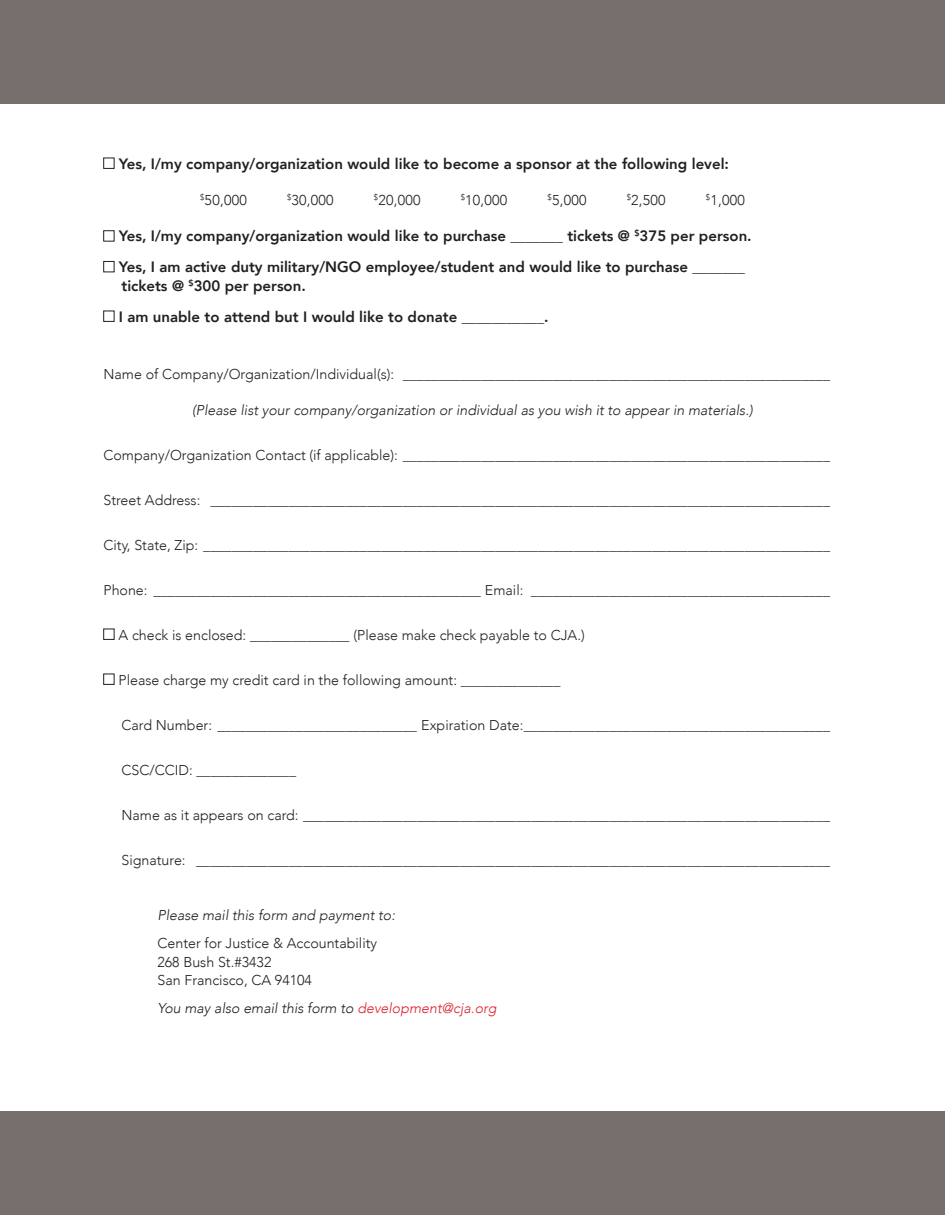
<style>
.page{position:relative;width:945px;height:1215px;background:#fff}
.page>*{position:absolute;margin:0;border:0;box-sizing:border-box;transform-origin:0 0}
.Heading_3{font:800 15px/18.8px "Avenir";color:#231f20}
.form{font:300 14.25px "Avenir";color:#231f20}
.body{font:300 14.25px/18.8px "Avenir";color:#231f20}
.form-2{font:italic 300 14.25px "Avenir";color:#231f20}
.body-2{font:italic 300 14.25px "Avenir";color:#231f20}
.s1{font-weight:300}
.s2{color:#e0202c}
</style>
<div class="page">
<div style="left:0;top:0;width:945px;height:104px;background:#766f6e"></div>
<div style="left:0;top:1112px;width:945px;height:103px;background:#766f6e"></div>
<div style="left:104px;top:158px;width:10px;height:11px;border:1px solid #231f20"></div>
<div style="left:104px;top:261px;width:10px;height:11px;border:1px solid #231f20"></div>
<div style="left:104px;top:311px;width:10px;height:11px;border:1px solid #231f20"></div>
<div style="left:104px;top:629px;width:10px;height:11px;border:1px solid #231f20"></div>
<div style="left:104px;top:674px;width:10px;height:11px;border:1px solid #231f20"></div>
<p class="Heading_3" style="left:119px;top:154px;width:612px">Yes, I/my company/organization would like to become a sponsor at the following level:</p>
<p class="body" style="left:200px;top:190px;width:48px"><sup>$</sup>50,000</p>
<p class="body" style="left:287px;top:190px;width:48px"><sup>$</sup>30,000</p>
<p class="body" style="left:374px;top:190px;width:48px"><sup>$</sup>20,000</p>
<p class="body" style="left:461px;top:190px;width:48px"><sup>$</sup>10,000</p>
<p class="body" style="left:548px;top:190px;width:40px"><sup>$</sup>5,000</p>
<p class="body" style="left:627px;top:190px;width:40px"><sup>$</sup>2,500</p>
<p class="body" style="left:706px;top:190px;width:40px"><sup>$</sup>1,000</p>
<p class="Heading_3" style="left:119px;top:227px;width:634px">Yes, I/my company/organization would like to purchase <span class="s1">_______</span> tickets @ <sup>$</sup>375 per person.</p>
<p class="Heading_3" style="left:119px;top:258px;width:628px">Yes, I am active duty military/NGO employee/student and would like to purchase <span class="s1">_______ </span>tickets @ <sup>$</sup>300 per person.</p>
<p class="Heading_3" style="left:119px;top:307px;width:431px">I am unable to attend but I would like to donate <span class="s1">___________</span>.</p>
<p class="form" style="left:104px;top:365px;width:728px">Name of Company/Organization/Individual(s): ____________________________________________________________</p>
<p class="form-2" style="left:192px;top:401px;width:562px">(Please list your company/organization or individual as you wish it to appear in materials.)</p>
<p class="form" style="left:104px;top:446px;width:728px">Company/Organization Contact (if applicable): ____________________________________________________________</p>
<p class="form" style="left:104px;top:491px;width:728px">Street Address: _______________________________________________________________________________________</p>
<p class="form" style="left:104px;top:536px;width:728px">City, State, Zip: ________________________________________________________________________________________</p>
<p class="form" style="left:104px;top:581px;width:728px">Phone: ______________________________________________ Email: __________________________________________</p>
<p class="form" style="left:119px;top:626px;width:468px">A check is enclosed: ______________ (Please make check payable to CJA.)</p>
<p class="form" style="left:119px;top:671px;width:443px">Please charge my credit card in the following amount: ______________</p>
<p class="form" style="left:122px;top:716px;width:710px">Card Number: ____________________________ Expiration Date:___________________________________________</p>
<p class="form" style="left:122px;top:761px;width:176px">CSC/CCID: ______________</p>
<p class="form" style="left:122px;top:806px;width:710px">Name as it appears on card: __________________________________________________________________________</p>
<p class="form" style="left:122px;top:851px;width:710px">Signature: _________________________________________________________________________________________</p>
<p class="body-2" style="left:157px;top:907px;width:239px">Please mail this form and payment to:</p>
<p class="body" style="left:157px;top:934px;width:221px">Center for Justice &amp; Accountability<br>268 Bush St.#3432<br>San Francisco, CA 94104</p>
<p class="body-2" style="left:157px;top:1000px;width:341px">You may also email this form to <span class="s2">development@cja.org</span></p>
</div>
